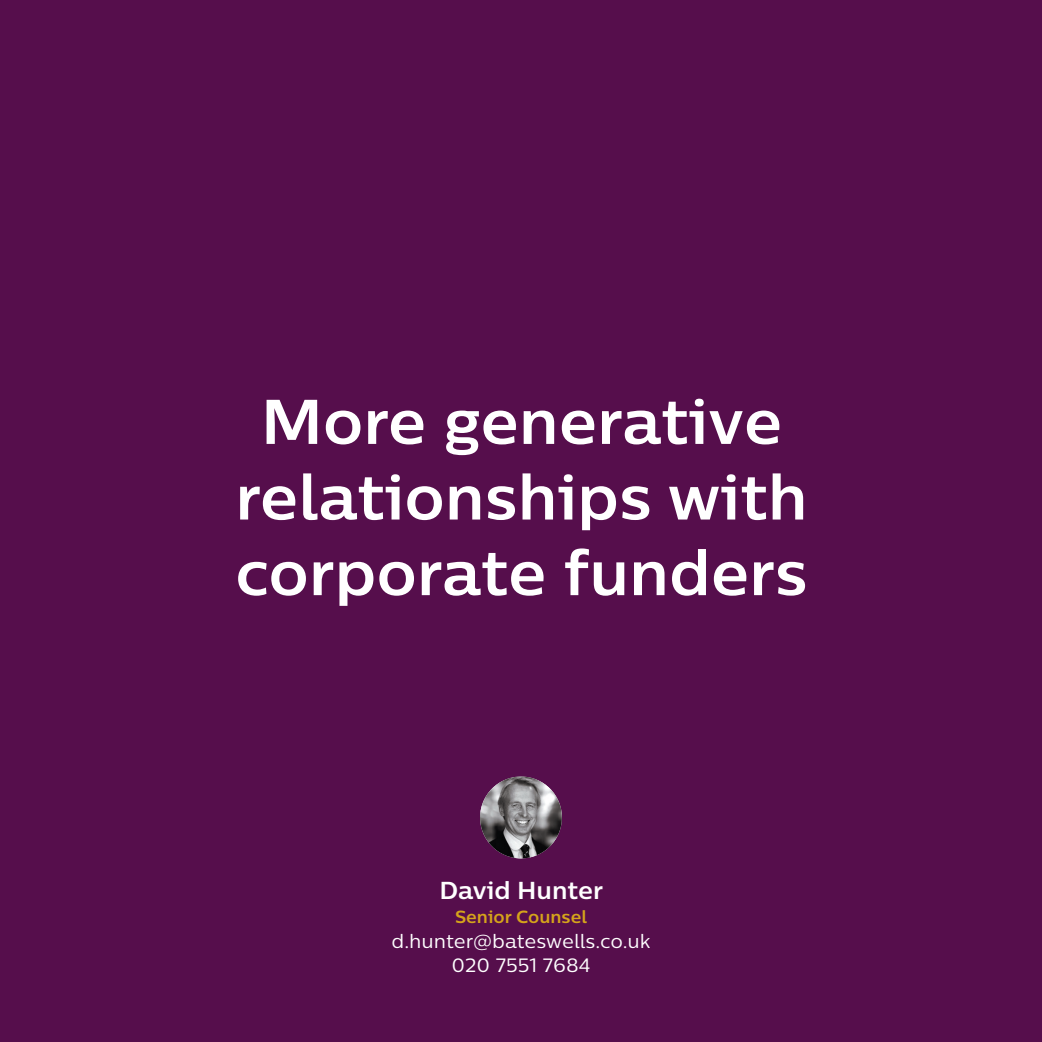
<style>
.page{position:relative;width:1042px;height:1042px;background:#560e4c}
.page>*{position:absolute;margin:0;border:0;box-sizing:border-box;transform-origin:0 0}
.t1{font:700 63px/75.6px "Centrale Sans";color:#fff;text-align:center}
.t2{font:700 24.5px "Centrale Sans";color:#fff}
.t3{font:19.25px/24.5px "Centrale Sans";color:#fff;text-align:center}
.t4{font:700 17.5px "Centrale Sans";color:#d5a41b}
</style>
<div class="page">
<img style="left:480px;top:776px;width:82px;height:82px;border-radius:41px">
<p class="t1" style="left:235px;top:382px;width:574px">More generative relationships with corporate funders</p>
<p class="t1" style="left:324px;top:483px;width:397px">Introduction</p>
<p class="t2" style="left:439px;top:874px;width:165px">David Hunter</p>
<p class="t4" style="left:455px;top:905px;width:133px">Senior Counsel</p>
<p class="t3" style="left:391px;top:928px;width:261px">d.hunter@bateswells.co.uk<br>020 7551 7684</p>
</div>
